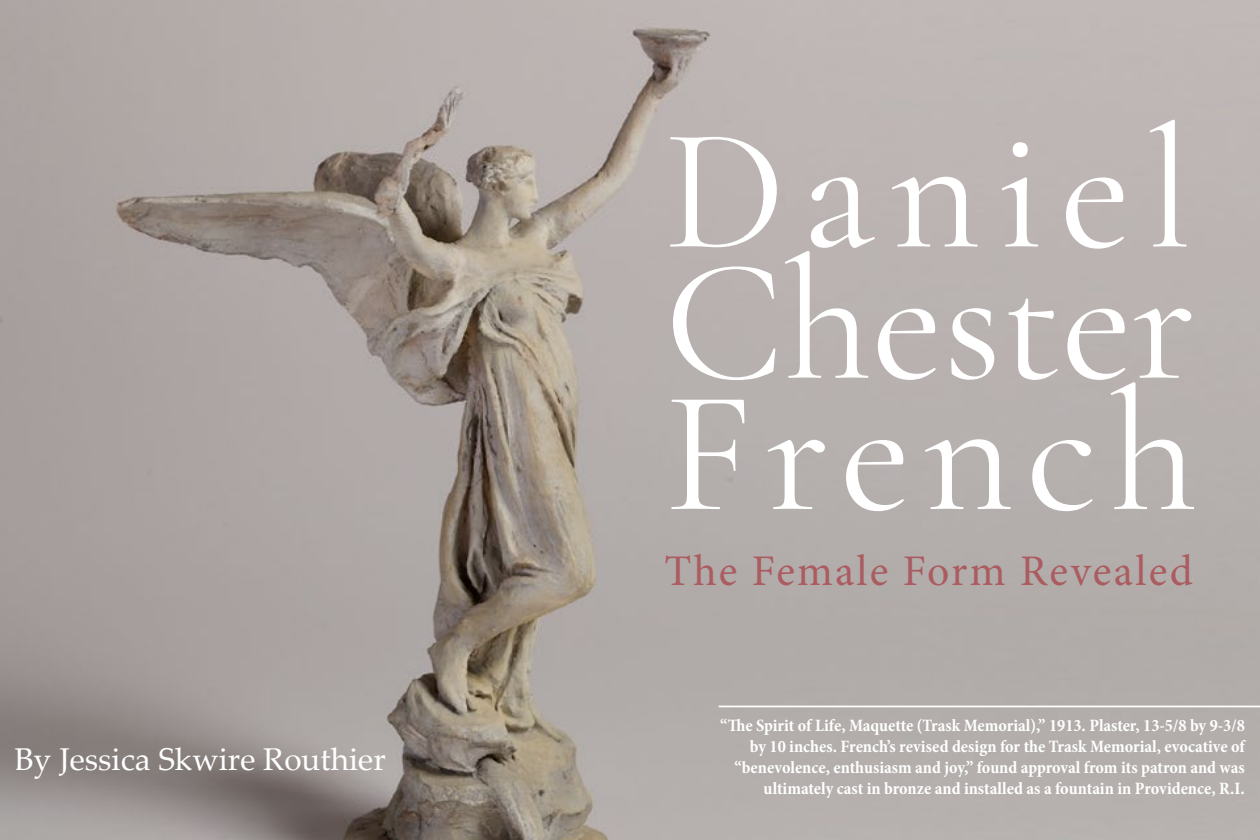
<style>
.page{position:relative;width:1260px;height:840px;background:#fff}
.page>*{position:absolute;margin:0;border:0;box-sizing:border-box;transform-origin:0 0}
.t1{font:175px/131.2px "Cormorant Garamond";letter-spacing:.07em;color:#fff;text-align:justify}
.t2{font:43.75px "Minion Pro";letter-spacing:.05em;color:#ab5c60}
.t3{font:31.5px "Palatino Linotype";color:#fff}
.t4{font:700 condensed 17.5px/21px "Minion Pro";color:#fff;text-align:right}
</style>
<div class="page">
<img style="left:0;top:0;width:1260px;height:840px">
<hr style="left:719px;top:706px;width:541px;height:1px;background:#fff">
<h3 class="t3" style="left:15px;top:737px;width:373px">By Jessica Skwire Routhier</h3>
<h1 class="t1" style="left:664px;top:125px;width:535px">Daniel Chester French</h1>
<h2 class="t2" style="left:664px;top:542px;width:530px">The Female Form Revealed</h2>
<p class="t4" style="left:720px;top:715px;width:526px">“The Spirit of Life, Maquette (Trask Memorial),” 1913. Plaster, 13-5/8 by 9-3/8 by 10 inches. French’s revised design for the Trask Memorial, evocative of “benevolence, enthusiasm and joy,” found approval from its patron and was ultimately cast in bronze and installed as a fountain in Providence, R.I.</p>
</div>
